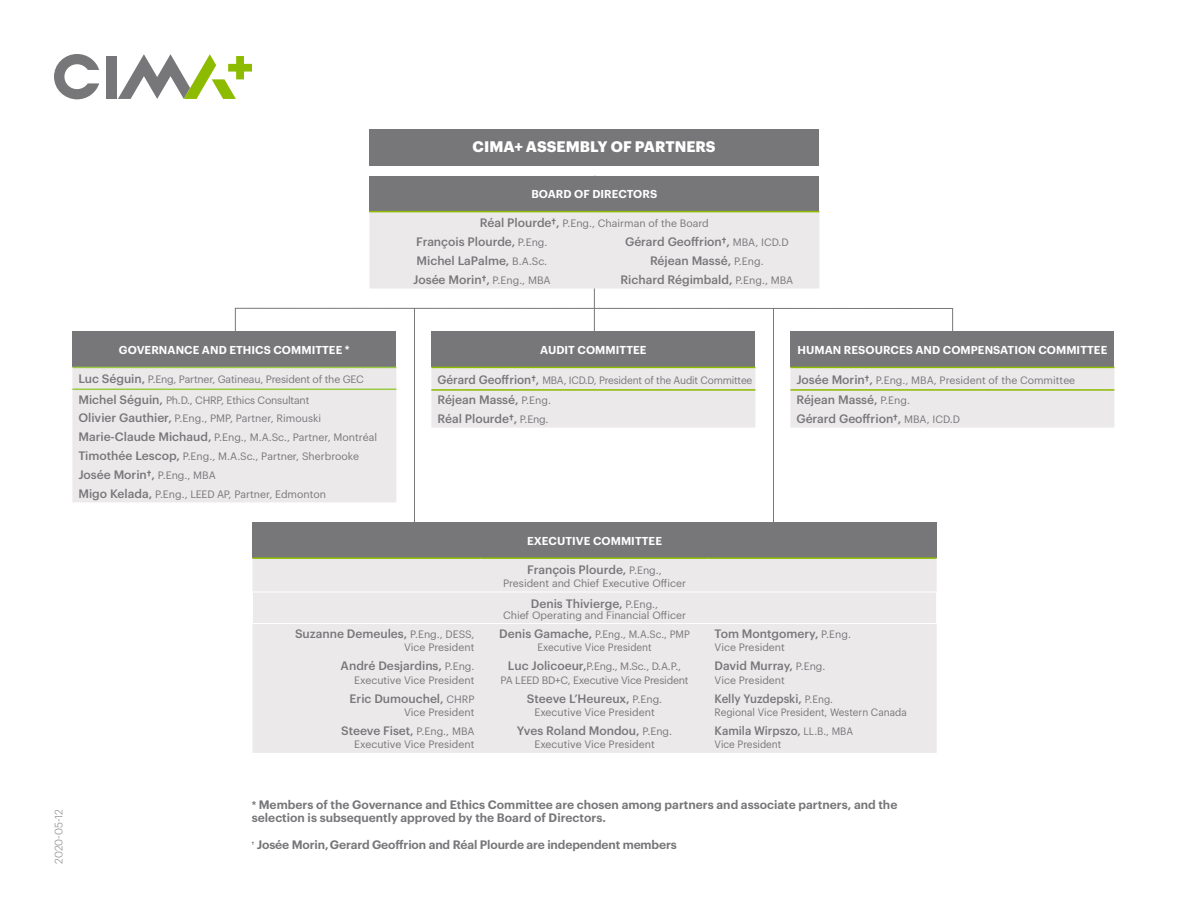
<style>
.page{position:relative;width:1188px;height:918px;background:#fff}
.page>*{position:absolute;margin:0;border:0;box-sizing:border-box;transform-origin:0 0}
.t1{font:700 15px "Graphik";letter-spacing:.005em;color:#fff}
.t2{font:500 12px "Graphik";color:#77777a}
.t3{font:600 12px/13.5px "Graphik";color:#77777a}
.t4{font:500 12px "Graphik";color:#77777a;scale:.95 1}
.t5{font:600 11.25px "Graphik";letter-spacing:.005em;color:#fff}
.t6{font:10.5px "Graphik";color:#77777a}
.t7{font:10.5px "Graphik";letter-spacing:-.02em;color:#77777a}
.t8{font:10.5px/12.6px "Graphik";color:#77777a;text-align:center;scale:.95 1}
.t9{font:300 10.5px "Graphik";letter-spacing:-.005em;color:#77777a}
.s1{font-weight:500;font-size:12px}
.s2{font-weight:400;font-size:10.5px}
.s3{font-size:10.5px}
</style>
<div class="page">
<div style="left:106px;top:56px;width:11px;height:43px;background:#77777a"></div>
<svg style="left:54px;top:54px;width:45px;height:45px"></svg>
<svg style="left:118px;top:54px;width:134px;height:45px"></svg>
<div style="left:235px;top:308px;width:718px;height:24px;border:1px solid #77777a"></div>
<hr style="left:594px;top:211px;width:1px;height:201px;background:#77777a">
<hr style="left:414px;top:308px;width:1px;height:215px;background:#77777a">
<hr style="left:773px;top:308px;width:1px;height:215px;background:#77777a">
<div style="left:369px;top:176px;width:450px;height:36px;background:#77777a"></div>
<div style="left:369px;top:212px;width:450px;height:77px;background:#ece9ea"></div>
<hr style="left:369px;top:211px;width:225px;height:1px;background:#8dbb00">
<hr style="left:594px;top:211px;width:225px;height:1px;background:#8dbb00">
<div style="left:369px;top:129px;width:450px;height:36px;background:#77777a"></div>
<div style="left:431px;top:331px;width:324px;height:36px;background:#77777a"></div>
<div style="left:431px;top:368px;width:324px;height:60px;background:#ece9ea"></div>
<hr style="left:431px;top:367px;width:324px;height:1px;background:#8dbb00">
<hr style="left:431px;top:389px;width:324px;height:2px;background:#8dbb00">
<div style="left:790px;top:331px;width:324px;height:36px;background:#77777a"></div>
<div style="left:790px;top:368px;width:324px;height:60px;background:#ece9ea"></div>
<hr style="left:790px;top:367px;width:324px;height:1px;background:#8dbb00">
<hr style="left:790px;top:389px;width:324px;height:2px;background:#8dbb00">
<div style="left:72px;top:331px;width:324px;height:36px;background:#77777a"></div>
<div style="left:72px;top:368px;width:324px;height:134px;background:#ece9ea"></div>
<hr style="left:72px;top:367px;width:324px;height:1px;background:#98ca45">
<hr style="left:72px;top:389px;width:324px;height:1px;background:#98ca45">
<div style="left:252px;top:522px;width:685px;height:36px;background:#77777a"></div>
<div style="left:252px;top:559px;width:685px;height:194px;background:#ece9ea"></div>
<hr style="left:252px;top:557px;width:229px;height:2px;background:#8dbb00">
<hr style="left:481px;top:557px;width:228px;height:2px;background:#8dbb00">
<hr style="left:709px;top:557px;width:228px;height:2px;background:#8dbb00">
<hr style="left:252px;top:592px;width:229px;height:1px;background:#fff">
<hr style="left:252px;top:592px;width:1px;height:31px;background:#fff">
<hr style="left:481px;top:592px;width:228px;height:1px;background:#fff">
<hr style="left:709px;top:592px;width:228px;height:1px;background:#fff">
<hr style="left:936px;top:592px;width:1px;height:31px;background:#fff">
<hr style="left:252px;top:623px;width:229px;height:1px;background:#fff">
<hr style="left:481px;top:623px;width:228px;height:1px;background:#fff">
<hr style="left:709px;top:623px;width:228px;height:1px;background:#fff">
<p class="t1" style="left:473px;top:135px;width:245px">CIMA+ ASSEMBLY OF PARTNERS</p>
<p class="t5" style="left:119px;top:341px;width:232px">GOVERNANCE AND ETHICS COMMITTEE *</p>
<p class="t7" style="left:78px;top:372px;width:287px"><span class="s1">Luc Séguin,</span> P.Eng, Partner, Gatineau, President of the GEC</p>
<p class="t7" style="left:78px;top:392px;width:233px"><span class="s1">Michel Séguin,</span> Ph.D., CHRP, Ethics Consultant</p>
<p class="t6" style="left:78px;top:411px;width:244px"><span class="s1">Olivier Gauthier,</span> P.Eng., PMP, Partner, Rimouski</p>
<p class="t6" style="left:78px;top:430px;width:300px"><span class="s1">Marie-Claude Michaud,</span> P.Eng., M.A.Sc., Partner, Montréal</p>
<p class="t6" style="left:78px;top:448px;width:282px"><span class="s1">Timothée Lescop,</span> P.Eng., M.A.Sc., Partner, Sherbrooke</p>
<p class="t2" style="left:78px;top:466px;width:139px">Josée Morin†, <span class="s2">P.Eng., MBA</span></p>
<p class="t6" style="left:78px;top:486px;width:249px"><span class="s1">Migo Kelada,</span> P.Eng., LEED AP, Partner, Edmonton</p>
<p class="t5" style="left:532px;top:186px;width:127px">BOARD OF DIRECTORS</p>
<p class="t6" style="left:480px;top:216px;width:231px"><span class="s1">Réal Plourde†,</span> P.Eng., Chairman of the Board</p>
<p class="t2" style="left:416px;top:233px;width:133px">François Plourde, <span class="s2">P.Eng.</span></p>
<p class="t2" style="left:625px;top:233px;width:165px">Gérard Geoffrion†, <span class="s2">MBA, ICD.D</span></p>
<p class="t2" style="left:417px;top:252px;width:132px">Michel LaPalme, <span class="s2">B.A.Sc.</span></p>
<p class="t2" style="left:650px;top:252px;width:115px">Réjean Massé, <span class="s2">P.Eng.</span></p>
<p class="t2" style="left:413px;top:271px;width:139px">Josée Morin†, <span class="s2">P.Eng., MBA</span></p>
<p class="t2" style="left:620px;top:271px;width:174px">Richard Régimbald, <span class="s2">P.Eng., MBA</span></p>
<p class="t5" style="left:540px;top:341px;width:108px">AUDIT COMMITTEE</p>
<p class="t7" style="left:437px;top:372px;width:316px"><span class="s1">Gérard Geoffrion†,</span> MBA, ICD.D, President of the Audit Committee</p>
<p class="t2" style="left:437px;top:391px;width:115px">Réjean Massé, <span class="s2">P.Eng.</span></p>
<p class="t2" style="left:437px;top:410px;width:113px">Réal Plourde†, <span class="s2">P.Eng.</span></p>
<p class="t5" style="left:527px;top:532px;width:136px">EXECUTIVE COMMITTEE</p>
<p class="t2" style="left:527px;top:561px;width:136px">François Plourde, <span class="s2">P.Eng.,</span></p>
<p class="t6" style="left:503px;top:576px;width:184px">President and Chief Executive Officer</p>
<p class="t2" style="left:531px;top:595px;width:129px">Denis Thivierge, <span class="s2">P.Eng.,</span></p>
<p class="t6" style="left:503px;top:607px;width:184px">Chief Operating and Financial Officer</p>
<p class="t5" style="left:797px;top:341px;width:311px">HUMAN RESOURCES AND COMPENSATION COMMITTEE</p>
<p class="t6" style="left:796px;top:372px;width:280px"><span class="s1">Josée Morin†,</span> P.Eng., MBA, President of the Committee</p>
<p class="t2" style="left:796px;top:391px;width:115px">Réjean Massé, <span class="s2">P.Eng.</span></p>
<p class="t2" style="left:796px;top:410px;width:165px">Gérard Geoffrion†, <span class="s2">MBA, ICD.D</span></p>
<p class="t2" style="left:295px;top:624px;width:181px">Suzanne Demeules, <span class="s2">P.Eng., DESS,</span></p>
<p class="t6" style="left:404px;top:640px;width:72px">Vice President</p>
<p class="t8" style="left:499px;top:627px;width:202px"><span class="s1">Denis Gamache,</span> P.Eng., M.A.Sc., PMP<br>Executive Vice President</p>
<p class="t2" style="left:715px;top:624px;width:138px">Tom Montgomery, <span class="s2">P.Eng.</span></p>
<p class="t6" style="left:715px;top:640px;width:72px">Vice President</p>
<p class="t2" style="left:341px;top:657px;width:135px">André Desjardins, <span class="s2">P.Eng.</span></p>
<p class="t6" style="left:354px;top:672px;width:122px">Executive Vice President</p>
<p class="t6" style="left:508px;top:659px;width:175px"><span class="s1">Luc Jolicoeur,</span>P.Eng., M.Sc., D.A.P.,</p>
<p class="t7" style="left:500px;top:672px;width:190px">PA LEED BD+C, Executive Vice President</p>
<p class="t2" style="left:715px;top:657px;width:112px">David Murray, <span class="s2">P.Eng.</span></p>
<p class="t6" style="left:715px;top:672px;width:72px">Vice President</p>
<p class="t2" style="left:350px;top:689px;width:126px">Eric Dumouchel, <span class="s2">CHRP</span></p>
<p class="t6" style="left:404px;top:704px;width:72px">Vice President</p>
<p class="t2" style="left:527px;top:689px;width:137px">Steeve L’Heureux, <span class="s2">P.Eng.</span></p>
<p class="t6" style="left:534px;top:704px;width:122px">Executive Vice President</p>
<p class="t4" style="left:715px;top:689px;width:126px">Kelly Yuzdepski, <span class="s2">P.Eng.</span></p>
<p class="t8" style="left:715px;top:705px;width:204px">Regional Vice President, Western Canada</p>
<p class="t2" style="left:341px;top:721px;width:135px">Steeve Fiset, <span class="s2">P.Eng., MBA</span></p>
<p class="t6" style="left:354px;top:737px;width:122px">Executive Vice President</p>
<p class="t2" style="left:517px;top:721px;width:157px">Yves Roland Mondou, <span class="s2">P.Eng.</span></p>
<p class="t6" style="left:534px;top:737px;width:122px">Executive Vice President</p>
<p class="t4" style="left:715px;top:721px;width:147px">Kamila Wirpszo, <span class="s2">LL.B., MBA</span></p>
<p class="t8" style="left:715px;top:737px;width:72px">Vice President</p>
<p class="t9" style="left:51px;top:864px;width:56px;rotate:-90deg">2020-05-12</p>
<p class="t3" style="left:252px;top:796px;width:647px"><span class="s3">*</span> Members of the Governance and Ethics Committee are chosen among partners and associate partners, and the selection is subsequently approved by the Board of Directors.</p>
<p class="t3" style="left:252px;top:837px;width:426px"><sup>†</sup> Josée Morin,Gerard Geoffrion and Réal Plourde are independent members</p>
</div>
